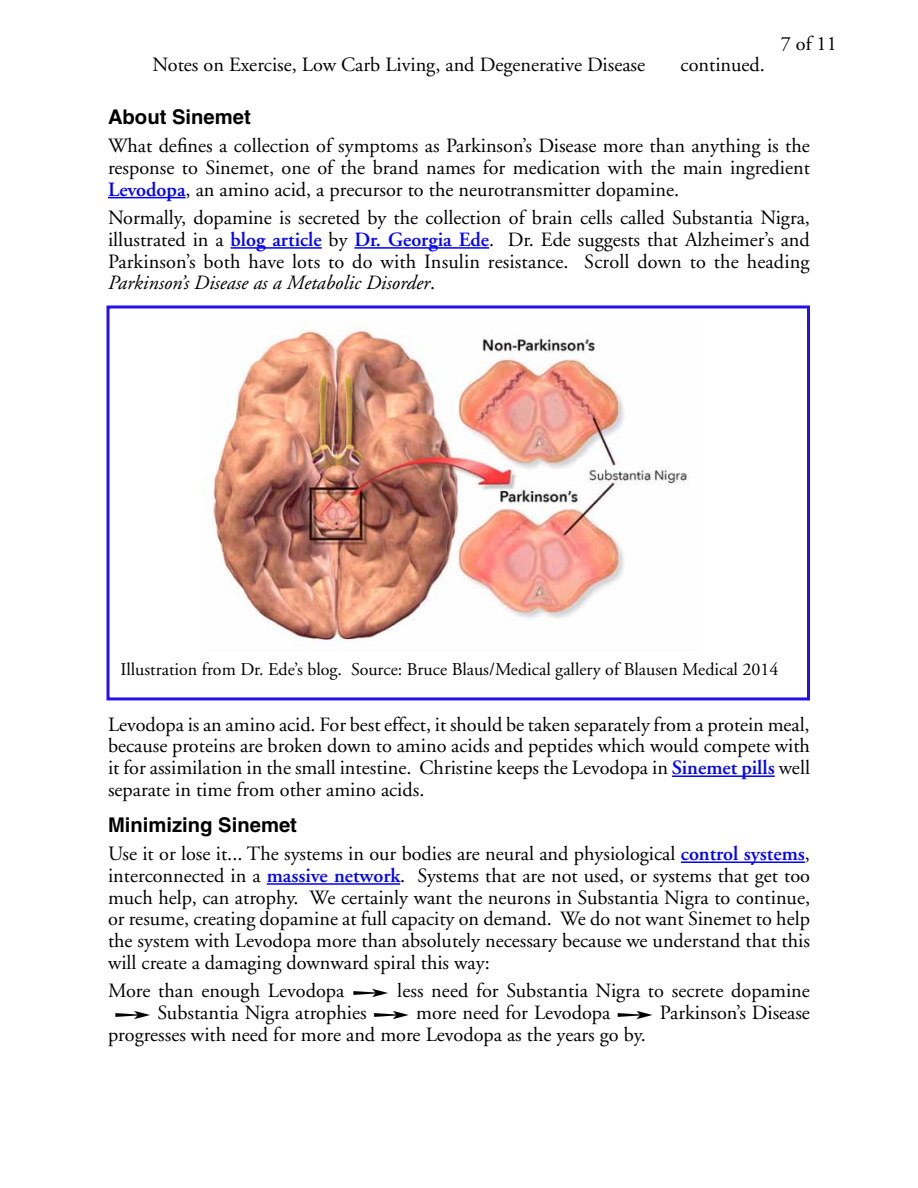
<style>
.page{position:relative;width:918px;height:1188px;background:#fff}
.page>*{position:absolute;margin:0;border:0;box-sizing:border-box;transform-origin:0 0}
.t1{font:20.25px/21.8px "Adobe Garamond";color:#000;text-align:justify}
.t2{font:700 20.25px "Helvetica";color:#000}
.t3{font:18px "Adobe Garamond";color:#000}
.s1{font-weight:600;color:#00f}
.s2{font-style:italic}
</style>
<div class="page">
<hr style="left:108px;top:197px;width:78px;height:1px;background:#00f">
<hr style="left:231px;top:247px;width:91px;height:2px;background:#00f">
<hr style="left:354px;top:247px;width:135px;height:2px;background:#00f">
<div style="left:106px;top:305px;width:704px;height:395px;border:3px solid #2310ed"></div>
<img style="left:205px;top:322px;width:484px;height:325px">
<hr style="left:672px;top:775px;width:103px;height:2px;background:#00f">
<hr style="left:681px;top:861px;width:124px;height:2px;background:#00f">
<hr style="left:267px;top:883px;width:133px;height:2px;background:#00f">
<p class="t1" style="left:781px;top:34px;width:58px">7 of 11</p>
<p class="t1" style="left:153px;top:54px;width:494px">Notes on Exercise, Low Carb Living, and Degenerative Disease</p>
<p class="t1" style="left:681px;top:54px;width:86px">continued.</p>
<p class="t2" style="left:108px;top:104px;width:144px">About Sinemet</p>
<p class="t1" style="left:108px;top:135px;width:703px">What defines a collection of symptoms as Parkinson’s Disease more than anything is the response to Sinemet, one of the brand names for medication with the main ingredient <span class="s1">Levodopa</span>, an amino acid, a precursor to the neurotransmitter dopamine.</p>
<p class="t1" style="left:108px;top:207px;width:703px">Normally, dopamine is secreted by the collection of brain cells called Substantia Nigra, illustrated in a <span class="s1">blog article</span> by <span class="s1">Dr. Georgia Ede</span>. Dr. Ede suggests that Alzheimer’s and Parkinson’s both have lots to do with Insulin resistance. Scroll down to the heading <span class="s2">Parkinson’s Disease as a Metabolic Disorder</span>.</p>
<p class="t3" style="left:120px;top:660px;width:660px">Illustration from Dr. Ede’s blog. Source: Bruce Blaus/Medical gallery of Blausen Medical 2014</p>
<p class="t1" style="left:108px;top:714px;width:704px">Levodopa is an amino acid. For best effect, it should be taken separately from a protein meal, because proteins are broken down to amino acids and peptides which would compete with it for assimilation in the small intestine. Christine keeps the Levodopa in <span class="s1">Sinemet pills</span> well separate in time from other amino acids.</p>
<p class="t2" style="left:108px;top:812px;width:191px">Minimizing Sinemet</p>
<p class="t1" style="left:108px;top:843px;width:704px">Use it or lose it... The systems in our bodies are neural and physiological <span class="s1">control systems</span>, interconnected in a <span class="s1">massive network</span>. Systems that are not used, or systems that get too much help, can atrophy. We certainly want the neurons in Substantia Nigra to continue, or resume, creating dopamine at full capacity on demand. We do not want Sinemet to help the system with Levodopa more than absolutely necessary because we understand that this will create a damaging downward spiral this way:</p>
<p class="t1" style="left:108px;top:981px;width:704px">More than enough Levodopa ➙ less need for Substantia Nigra to secrete dopamine ➙ Substantia Nigra atrophies ➙ more need for Levodopa ➙ Parkinson’s Disease progresses with need for more and more Levodopa as the years go by.</p>
</div>
